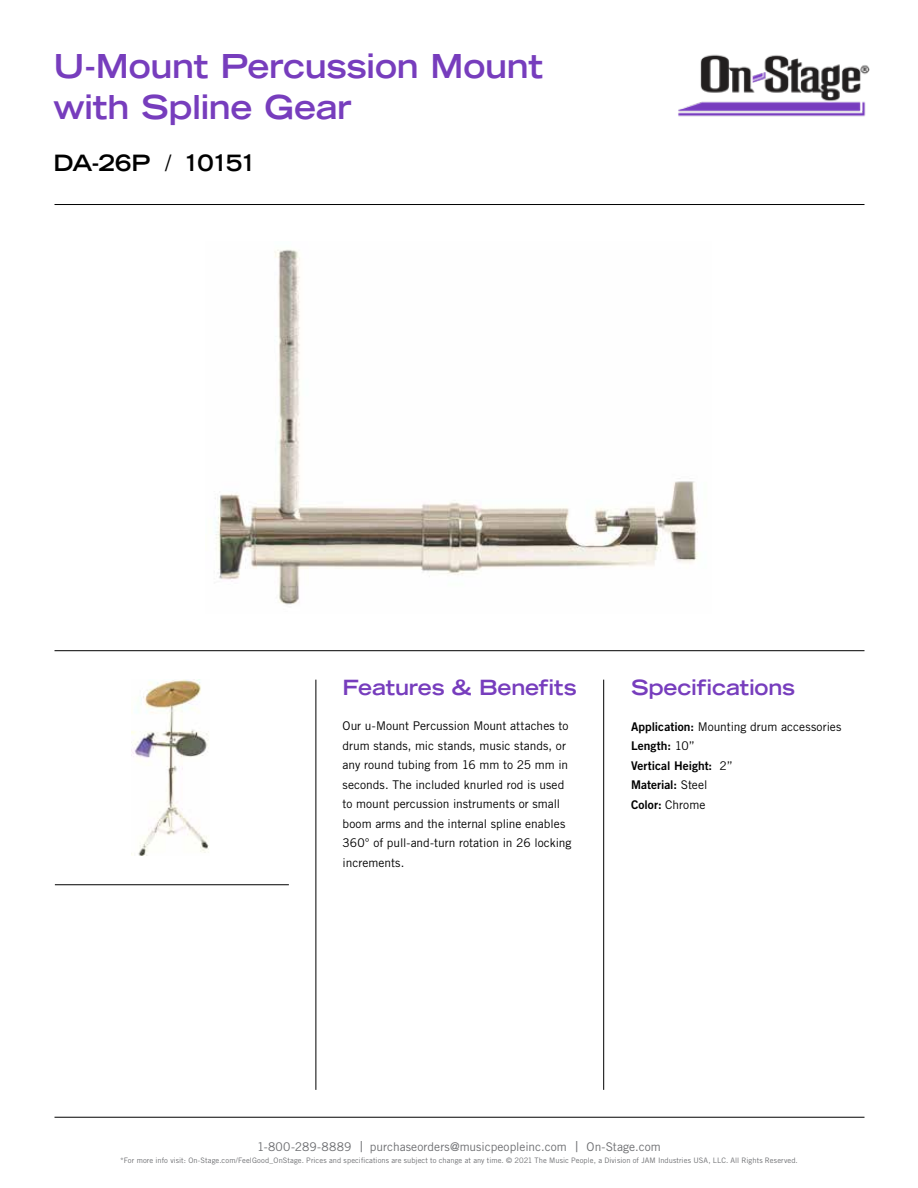
<style>
.page{position:relative;width:918px;height:1188px;background:#fff}
.page>*{position:absolute;margin:0;border:0;box-sizing:border-box;transform-origin:0 0}
.t1{font:700 expanded 33px/40.5px "Trade Gothic LT Std";letter-spacing:-.01em;color:#773dbd}
.t2{font:700 expanded 22.5px "Trade Gothic LT Std";letter-spacing:-.08em;color:#000}
.t3{font:700 expanded 21px "Trade Gothic LT Std";letter-spacing:-.01em;color:#773dbd}
.t4{font:12px/19.5px "Trade Gothic LT Std";color:#000}
.t5{font:12px "Trade Gothic LT Std";letter-spacing:.005em;color:#6d6e71}
.t6{font:12px/19.5px "Trade Gothic LT Std Bd 2";color:#000}
.t7{font:7.5px "Trade Gothic LT Std";letter-spacing:.01em;color:#6d6e71}
.s1{font-weight:400;font-stretch:normal}
.s2{font-family:"Trade Gothic LT Std Bd 2"}
.s3{font-family:"Trade Gothic LT Std"}
.s4{font-size:15px}
</style>
<div class="page">
<hr style="left:55px;top:650px;width:810px;height:1px;background:#000">
<hr style="left:316px;top:680px;width:1px;height:410px;background:#000">
<hr style="left:55px;top:204px;width:810px;height:1px;background:#000">
<hr style="left:603px;top:680px;width:1px;height:410px;background:#000">
<hr style="left:55px;top:1117px;width:810px;height:1px;background:#000">
<hr style="left:55px;top:884px;width:234px;height:1px;background:#000">
<img style="left:678px;top:54px;width:191px;height:63px">
<img style="left:132px;top:680px;width:77px;height:176px">
<img style="left:215px;top:249px;width:483px;height:356px">
<h1 class="t1" style="left:53px;top:45px;width:491px">U-Mount Percussion Mount with Spline Gear</h1>
<h2 class="t2" style="left:53px;top:148px;width:205px">DA-26P <span class="s1">/</span> 10151</h2>
<h3 class="t3" style="left:343px;top:673px;width:236px">Features &amp; Benefits</h3>
<h3 class="t3" style="left:631px;top:674px;width:165px">Specifications</h3>
<p class="t4" style="left:343px;top:716px;width:230px">Our u-Mount Percussion Mount attaches to drum stands, mic stands, music stands, or any round tubing from 16 mm to 25 mm in seconds. The included knurled rod is used to mount percussion instruments or small boom arms and the internal spline enables 360° of pull-and-turn rotation in 26 locking increments.</p>
<p class="t4" style="left:631px;top:716px;width:212px"><span class="s2">Application:</span> Mounting drum accessories</p>
<p class="t6" style="left:631px;top:736px;width:103px">Length: <span class="s3">10”<br></span>Vertical Height: <span class="s3">2”<br></span>Material: <span class="s3">Steel<br></span>Color: <span class="s3">Chrome</span></p>
<p class="t5" style="left:257px;top:1139px;width:405px">1-800-289-8889 <span class="s4">|</span> purchaseorders@musicpeopleinc.com <span class="s4">|</span> On-Stage.com</p>
<p class="t7" style="left:120px;top:1156px;width:679px">*For more info visit: On-Stage.com/FeelGood_OnStage. Prices and specifications are subject to change at any time. © 2021 The Music People, a Division of JAM Industries USA, LLC. All Rights Reserved.</p>
</div>
